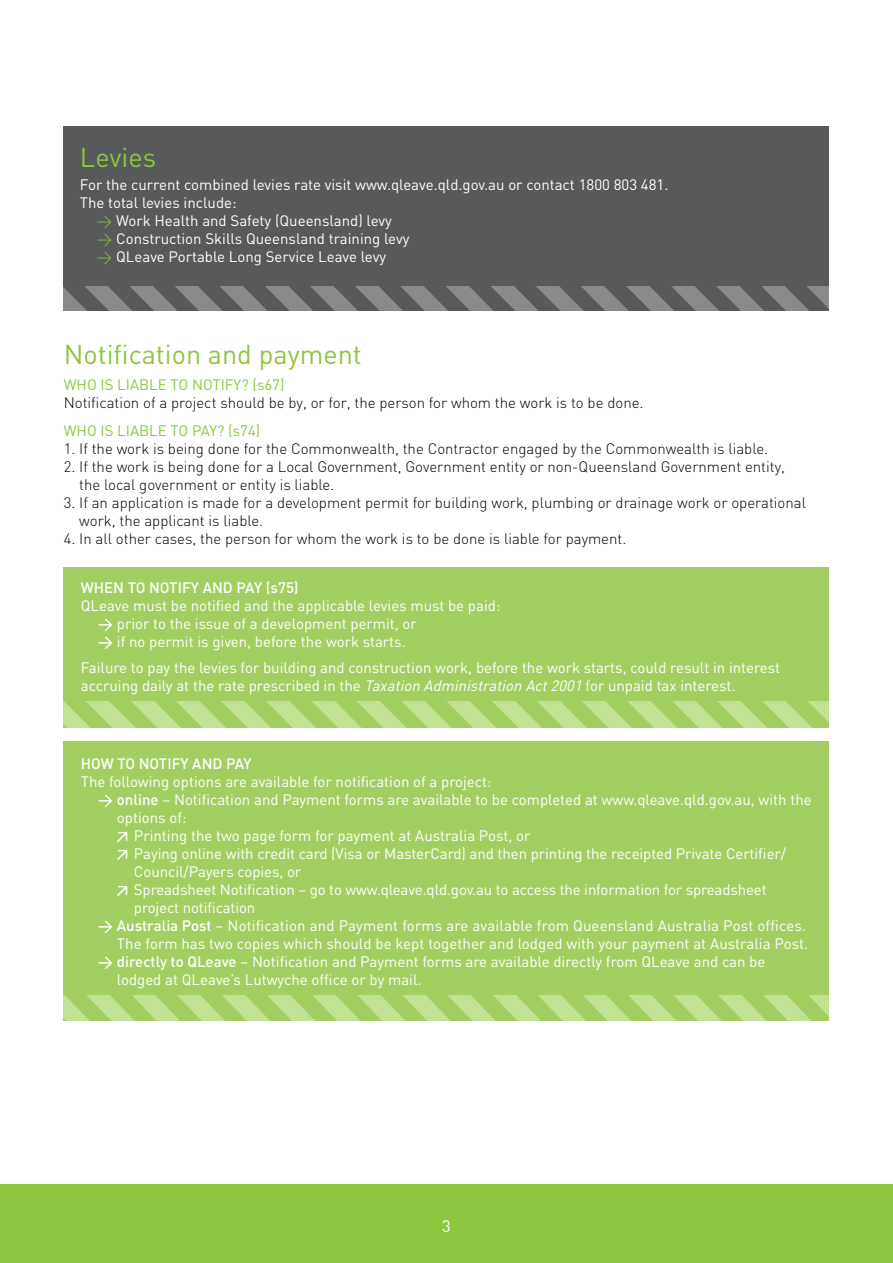
<style>
.page{position:relative;width:893px;height:1263px;background:#fff}
.page>*{position:absolute;margin:0;border:0;box-sizing:border-box;transform-origin:0 0}
.t1{font:27px "DIN";color:#8dc63f}
.t2{font:16.5px "DIN";color:#fff}
.t3{font:15px/18px "DIN";color:#fff}
.t4{font:300 15px/18px "DIN";color:#000}
.t5{font:15px "DIN";letter-spacing:.085em;color:#8dc63f}
.t6{font:500 15px "DIN";letter-spacing:.045em;color:#fff}
.s1{font-weight:300;color:#8dc63f}
.s2{font-weight:500}
.s3{font-style:italic}
</style>
<div class="page">
<div style="left:63px;top:126px;width:765px;height:185px;background:#58595b"></div>
<img style="left:63px;top:287px;width:765px;height:24px">
<div style="left:64px;top:741px;width:765px;height:280px;background:#a3cf62"></div>
<img style="left:64px;top:995px;width:765px;height:26px">
<div style="left:0;top:1184px;width:893px;height:79px;background:#8dc63f"></div>
<div style="left:64px;top:567px;width:765px;height:160px;background:#a3cf62"></div>
<img style="left:64px;top:702px;width:765px;height:25px">
<h1 class="t1" style="left:80px;top:142px;width:78px">Levies</h1>
<p class="t3" style="left:80px;top:175px;width:590px">For the current combined levies rate visit www.qleave.qld.gov.au or contact 1800 803 481.</p>
<p class="t3" style="left:80px;top:193px;width:158px">The total levies include:</p>
<p class="t3" style="left:97px;top:211px;width:296px"><span class="s1">&gt;</span> Work H ealth and Safety (Queensland) levy</p>
<p class="t3" style="left:97px;top:229px;width:314px"><span class="s1">&gt;</span> Construction Skills Queensland training levy</p>
<p class="t3" style="left:97px;top:247px;width:291px"><span class="s1">&gt;</span> QLeave Portable Long Service Leave levy</p>
<h1 class="t1" style="left:64px;top:339px;width:300px">Notification and payment</h1>
<p class="t5" style="left:64px;top:377px;width:222px">Who is liable to notify? (s67)</p>
<p class="t4" style="left:64px;top:394px;width:581px">Notification of a project should be by, or for, the person for whom the work is to be done.</p>
<p class="t5" style="left:64px;top:422px;width:198px">Who is liable to pay? (s74)</p>
<p class="t4" style="left:64px;top:439px;width:706px">1. If the work is being done for the Commonwealth, the Contractor engaged by the Commonwealth is liable.</p>
<p class="t4" style="left:79px;top:457px;width:707px;text-indent:-15px">2. If the work is being done for a Local Government, Government entity or non-Queensland Government entity, the local government or entity is liable.</p>
<p class="t4" style="left:79px;top:493px;width:728px;text-indent:-15px">3. If an application is made for a development permit for building work, plumbing or drainage work or operational work, the applicant is liable.</p>
<p class="t4" style="left:64px;top:529px;width:564px">4. In all other cases, the person for whom the work is to be done is liable for payment.</p>
<p class="t6" style="left:81px;top:578px;width:219px">Whe n to notify and pay (s75)</p>
<p class="t3" style="left:98px;top:597px;width:404px;text-indent:-17px">QLeave must be notified and the applicable levies must be paid: <span class="s2">&gt;</span> prior to the issue of a development permit, or<br><span class="s2">&gt;</span> if no permit is given, before the work starts.</p>
<p class="t3" style="left:81px;top:658px;width:701px">Failure to pay the levies for building and construction work, before the work starts, could result in interest accruing daily at the rate prescribed in the <span class="s3">Taxation Administration Act2001</span> for unpaid tax interest.</p>
<p class="t6" style="left:81px;top:754px;width:171px">How to notify and pay</p>
<p class="t3" style="left:81px;top:772px;width:412px">The following options are available for notification of a project:</p>
<p class="t3" style="left:98px;top:790px;width:715px"><span class="s2">&gt; online</span> – N otification and Payment forms are available to be completed at www.qleave.qld.gov.au, with the</p>
<p class="t3" style="left:117px;top:808px;width:71px">options of:</p>
<p class="t3" style="left:115px;top:826px;width:417px"><span class="s2">≥</span> Printing the two page form for payment at Australia Post, or</p>
<p class="t3" style="left:115px;top:844px;width:673px"><span class="s2">≥</span> Paying online with credit card (Visa or MasterCard) and then printing the receipted Private Certifier/</p>
<p class="t3" style="left:134px;top:862px;width:169px">Council/Payers copies, or</p>
<p class="t3" style="left:115px;top:880px;width:653px"><span class="s2">≥</span> Spreadsheet Notification – go to www.qleave.qld.gov.au to access the information for spreadsheet</p>
<p class="t3" style="left:134px;top:898px;width:123px">project notification</p>
<p class="t3" style="left:98px;top:916px;width:710px"><span class="s2">&gt; Australia Post</span> – N otification and Payment forms are available from Queensland Australia Post offices.</p>
<p class="t3" style="left:117px;top:934px;width:693px">The form has two copies which should be kept together and lodged with your payment at Australia Post.</p>
<p class="t3" style="left:98px;top:952px;width:669px"><span class="s2">&gt; directly to QLeave</span> – N otification and Payment forms are available directly from QLeave and can be</p>
<p class="t3" style="left:117px;top:970px;width:306px">lodged at QLeave’s Lutwyche office or by mail.</p>
<p class="t2" style="left:442px;top:1217px;width:10px">3</p>
</div>
